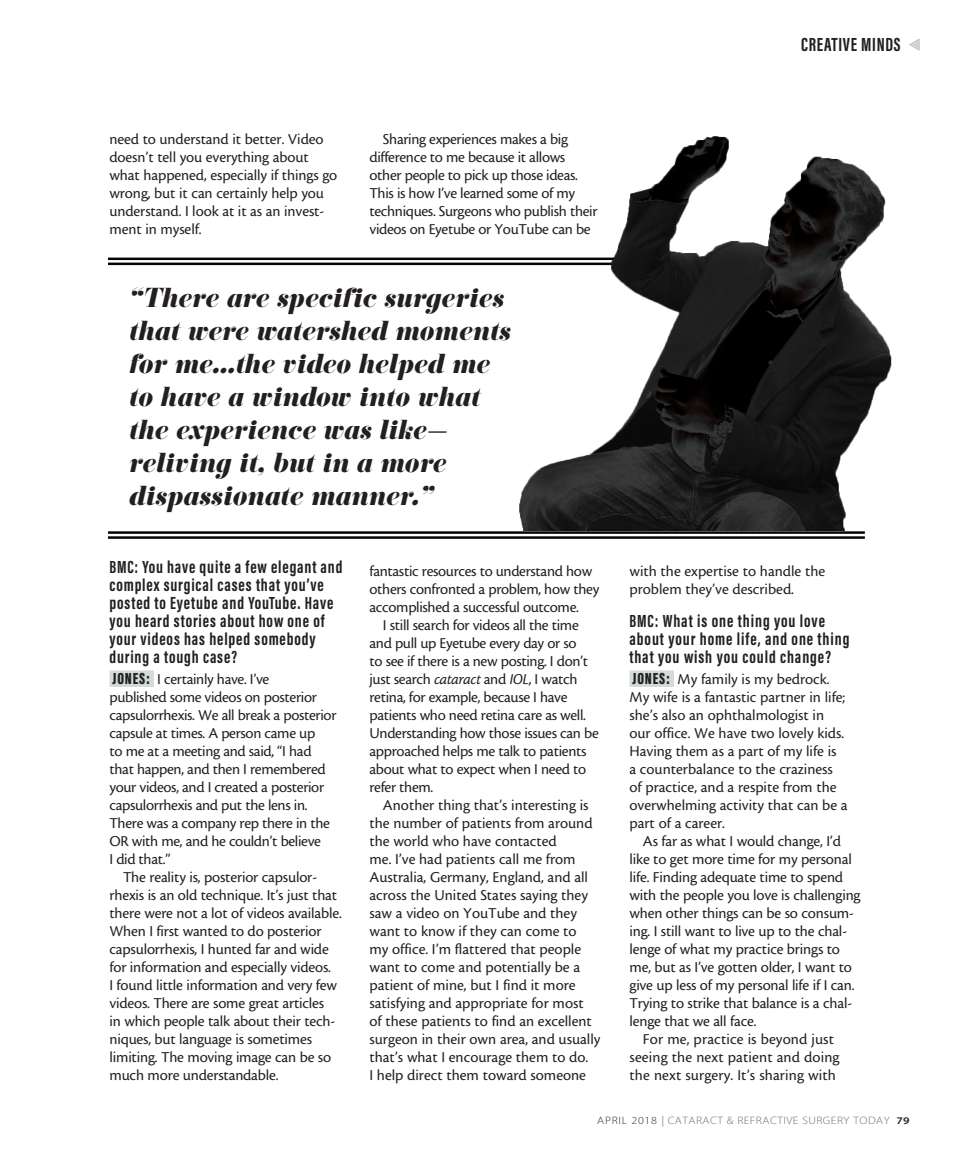
<style>
.page{position:relative;width:972px;height:1161px;background:#fff}
.page>*{position:absolute;margin:0;border:0;box-sizing:border-box;transform-origin:0 0}
.pullquote{font:italic 24px/33px "Eloquent JF Pro";letter-spacing:.02em;color:#231f20;scale:.95 1}
.t1{font:700 19.5px "Acumin Pro Extra Cond";letter-spacing:.035em;color:#231f20}
.subhead_question{font:700 18px/18px "Acumin Pro Extra Cond";letter-spacing:.045em;color:#231f20}
.body{font:15.75px/18px "Cronos MM 408 10";letter-spacing:-.01em;color:#231f20}
.lead-in_highlighted{font:15.75px/18px "Cronos MM 408 10";letter-spacing:-.02em;color:#231f20}
.lead-in_highlighted-2{font:15.75px/18px "Cronos MM 408 10";color:#231f20}
.body-2{font:15.75px/18px "Cronos MM 408 10";letter-spacing:.01em;color:#231f20;text-align:center}
.t2{font:10.8px "Myriad MM 215 600";letter-spacing:.04em;color:#6c6d70;scale:1.11 1}
.s1{font-family:"Acumin Pro Extra Cond";font-weight:900;font-size:16.5px}
.s2{font-family:"Cronos MM It 408 10"}
.s3{color:#312f30}
.s4{font-family:"Myriad MM 400 600";color:#939598}
.s5{font-family:"Myriad MM 565 600";font-size:10.2px;color:#231f20}
</style>
<div class="page">
<svg style="left:909px;top:39px;width:10px;height:12px"></svg>
<div style="left:110px;top:670px;width:44px;height:17px;background:#d4d9da"></div>
<div style="left:630px;top:670px;width:44px;height:17px;background:#d4d9da"></div>
<hr style="left:108px;top:258px;width:522px;height:2px;background:#040503">
<hr style="left:108px;top:263px;width:522px;height:2px;background:#040503">
<hr style="left:108px;top:531px;width:757px;height:3px;background:#040503">
<hr style="left:108px;top:536px;width:757px;height:3px;background:#040503">
<img style="left:489px;top:136px;width:403px;height:395px">
<p class="t1" style="left:801px;top:32px;width:101px">CREATIVE MINDS</p>
<p class="body" style="left:110px;top:130px;width:229px">need to understand it better. Video doesn’t tell you everything about what happened, especially if things go wrong, but it can certainly help you understand. I look at it as an invest&shy;ment in myself.</p>
<p class="body" style="left:369px;top:130px;width:230px;text-indent:14px">Sharing experiences makes a big difference to me because it allows other people to pick up those ideas.<br>This is how I’ve learned some of my techniques. Surgeons who publish their videos on Eyetube or YouTube can be</p>
<p class="pullquote" style="left:128px;top:283px;width:403px">“There are specific surgeries that were watershed moments for me...the video helped me to have a window into what the experience was like— reliving it, but in a more dispassionate manner.”</p>
<p class="subhead_question" style="left:110px;top:558px;width:234px">BMC: You have quite a few elegant and complex surgical cases that you’ve posted to Eyetube and YouTube. Have you heard stories about how one of your videos has helped somebody during a tough case?</p>
<p class="lead-in_highlighted" style="left:110px;top:670px;width:229px"><span class="s1">JONES:</span> I certainly have. I’ve<br>published some videos on posterior capsulorrhexis. We all break a posterior capsule at times. A person came up<br>to me at a meeting and said, “I had that happen, and then I remembered your videos, and I created a posterior capsulorrhexis and put the lens in.<br>There was a company rep there in the<br>OR with me, and he couldn’t believe<br>I did that.”</p>
<p class="body" style="left:110px;top:868px;width:234px;text-indent:14px">The reality is, posterior capsulor&shy;rhexis is an old technique. It’s just that there were not a lot of videos available.<br>When I first wanted to do posterior capsulorrhexis, I hunted far and wide for information and especially videos.<br>I found little information and very few videos. There are some great articles<br>in which people talk about their tech&shy;niques, but language is sometimes limiting. The moving image can be so much more understandable.</p>
<p class="body" style="left:369px;top:562px;width:231px">fantastic resources to understand how others confronted a problem, how they accomplished a successful outcome.</p>
<p class="body" style="left:369px;top:616px;width:231px;text-indent:14px">I still search for videos all the time and pull up Eyetube every day or so<br>to see if there is a new posting. I don’t just search <span class="s2">cataract</span> and <span class="s2">IOL</span>, I watch retina, for example, because I have patients who need retina care as well.<br>Understanding how those issues can be approached helps me talk to patients about what to expect when I need to refer them.</p>
<p class="body" style="left:369px;top:796px;width:232px;text-indent:14px">Another thing that’s interesting is the number of patients from around the world who have contacted<br>me. I’ve had patients call me from Australia, Germany, England, and all across the United States saying they saw a video on YouTube and they want to know if they can come to<br>my office. I’m flattered that people want to come and potentially be a patient of mine, but I find it more satisfying and appropriate for most<br>of these patients to find an excellent surgeon in their own area, and usually that’s what I encourage them to do.<br>I help direct them toward someone</p>
<p class="body" style="left:630px;top:562px;width:197px">with the expertise to handle the problem they’ve described.</p>
<p class="subhead_question" style="left:630px;top:612px;width:222px">BMC: What is one thing you love about your home life, and one thing that you wish you could change?</p>
<p class="lead-in_highlighted-2" style="left:630px;top:670px;width:220px"><span class="s1">JONES:</span> My family is my bedrock.<br>My wife is a fantastic partner in life; she’s also an ophthalmologist in our office. We have two lovely kids.<br>Having them as a part of my life is<br>a counterbalance to the craziness of practice, and a respite from the overwhelming activity that can be a part of a career.</p>
<p class="body" style="left:629px;top:832px;width:233px;text-indent:14px">As far as what I would change, I’d like to get more time for my personal life. Finding adequate time to spend with the people you love is challenging when other things can be so consum&shy;ing. I still want to live up to the chal&shy;lenge of what my practice brings to me, but as I’ve gotten older, I want to give up less of my personal life if I can.<br>Trying to strike that balance is a chal&shy;lenge that we all face.</p>
<p class="body-2" style="left:629px;top:1030px;width:212px">For me, practice is beyond just seeing the next patient and doing the next surgery. It’s sharing with</p>
<p class="t2" style="left:597px;top:1115px;width:283px"><span class="s3">APRIL 2018</span> <span class="s4">|</span> CATARACT &amp; REFRACTIVE SURGERY TODAY <span class="s5">79</span></p>
</div>
